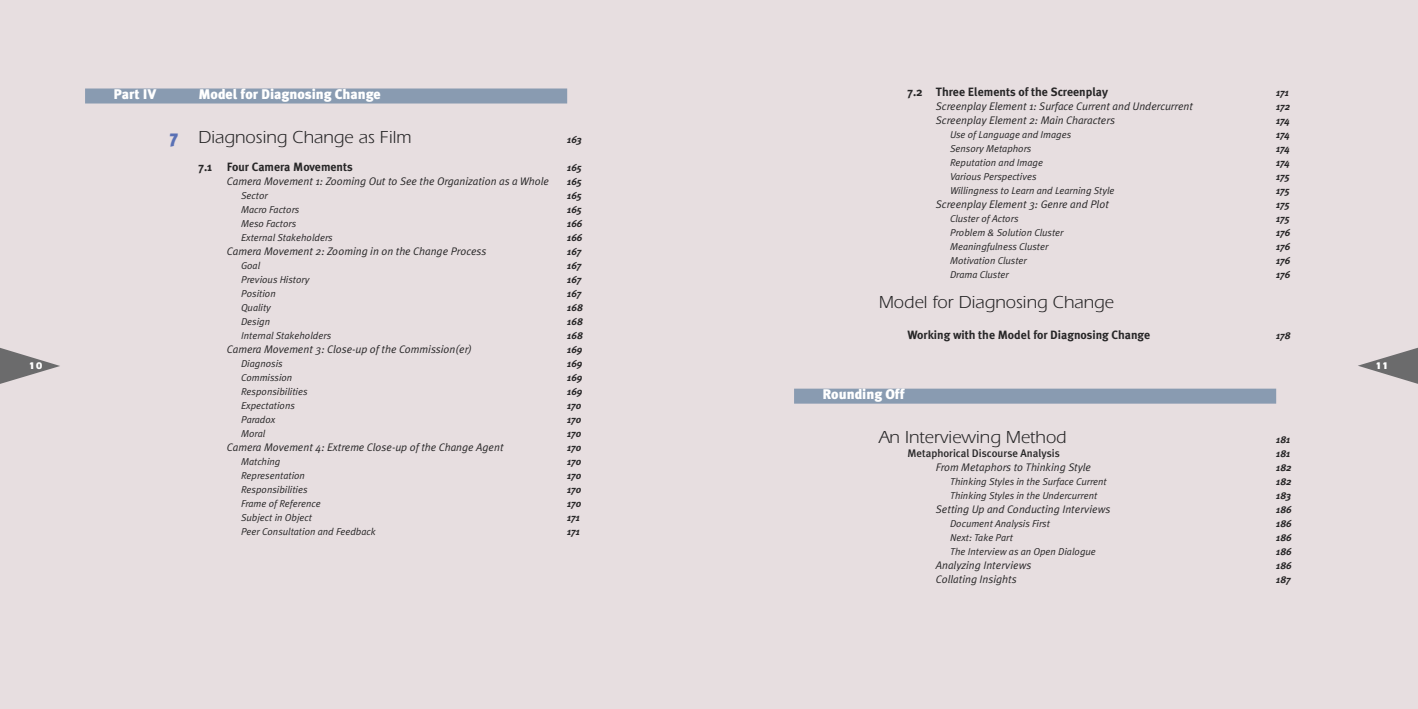
<style>
.page{position:relative;width:1418px;height:709px;background:#fff}
.page>*{position:absolute;margin:0;border:0;box-sizing:border-box;transform-origin:0 0}
.t1{font:18px "Itc Eras";color:#272627}
.t2{font:900 14px "Meta Plus";color:#fff}
.t3{font:700 12px "Meta Plus";color:#272627}
.t4{font:italic 11px "Meta Plus Normal";color:#272627}
.t5{font:500 11px "Meta Plus";color:#272627}
.t6{font:italic 10px "Meta Plus Normal";color:#272627}
.t7{font:italic 700 10px "Meta Plus";color:#272627}
.t8{font:700 10px "Itc Eras";color:#fff}
.s1{font-family:"Meta Plus";font-weight:900;color:#5a71b5}
</style>
<div class="page">
<div style="left:0;top:0;width:709px;height:709px;background:#e7dee0"></div>
<div style="left:709px;top:0;width:708px;height:709px;background:#e7dee0"></div>
<svg style="left:1358px;top:348px;width:59px;height:36px"></svg>
<div style="left:794px;top:388px;width:482px;height:15px;background:#899bb1"></div>
<svg style="left:0;top:348px;width:60px;height:36px"></svg>
<div style="left:85px;top:88px;width:482px;height:15px;background:#899bb1"></div>
<p class="t8" style="left:29px;top:362px;width:15px">10</p>
<h2 class="t2" style="left:113px;top:86px;width:44px">Part IV</h2>
<h2 class="t2" style="left:198px;top:86px;width:184px">Model for Diagnosing Change</h2>
<h1 class="t1" style="left:170px;top:131px;width:243px"><span class="s1">7</span> Diagnosing Change as Film</h1>
<p class="t7" style="left:567px;top:134px;width:16px">163</p>
<p class="t3" style="left:198px;top:160px;width:156px">7.1 Four Camera Movements</p>
<p class="t7" style="left:567px;top:162px;width:16px">165</p>
<p class="t4" style="left:227px;top:175px;width:324px">Camera Movement 1: Zooming Out to See the Organization as a Whole</p>
<p class="t7" style="left:567px;top:176px;width:16px">165</p>
<p class="t6" style="left:241px;top:190px;width:28px">Sector</p>
<p class="t7" style="left:567px;top:190px;width:16px">165</p>
<p class="t6" style="left:241px;top:204px;width:60px">Macro Factors</p>
<p class="t7" style="left:567px;top:204px;width:16px">165</p>
<p class="t6" style="left:241px;top:218px;width:57px">Meso Factors</p>
<p class="t7" style="left:567px;top:218px;width:17px">166</p>
<p class="t6" style="left:241px;top:232px;width:93px">External Stakeholders</p>
<p class="t7" style="left:567px;top:232px;width:17px">166</p>
<p class="t4" style="left:227px;top:245px;width:261px">Camera Movement 2: Zooming in on the Change Process</p>
<p class="t7" style="left:567px;top:246px;width:16px">167</p>
<p class="t6" style="left:241px;top:260px;width:21px">Goal</p>
<p class="t7" style="left:567px;top:260px;width:16px">167</p>
<p class="t6" style="left:241px;top:274px;width:70px">Previous History</p>
<p class="t7" style="left:567px;top:274px;width:16px">167</p>
<p class="t6" style="left:241px;top:288px;width:36px">Position</p>
<p class="t7" style="left:567px;top:288px;width:16px">167</p>
<p class="t6" style="left:241px;top:302px;width:31px">Quality</p>
<p class="t7" style="left:567px;top:302px;width:17px">168</p>
<p class="t6" style="left:241px;top:316px;width:31px">Design</p>
<p class="t7" style="left:567px;top:316px;width:17px">168</p>
<p class="t6" style="left:241px;top:330px;width:92px">Internal Stakeholders</p>
<p class="t7" style="left:567px;top:330px;width:17px">168</p>
<p class="t4" style="left:227px;top:343px;width:247px">Camera Movement 3: Close-up of the Commission(er)</p>
<p class="t7" style="left:567px;top:344px;width:17px">169</p>
<p class="t6" style="left:241px;top:358px;width:43px">Diagnosis</p>
<p class="t7" style="left:567px;top:358px;width:17px">169</p>
<p class="t6" style="left:241px;top:372px;width:53px">Commission</p>
<p class="t7" style="left:567px;top:372px;width:17px">169</p>
<p class="t6" style="left:241px;top:386px;width:68px">Responsibilities</p>
<p class="t7" style="left:567px;top:386px;width:17px">169</p>
<p class="t6" style="left:241px;top:400px;width:55px">Expectations</p>
<p class="t7" style="left:567px;top:400px;width:15px">170</p>
<p class="t6" style="left:241px;top:414px;width:36px">Paradox</p>
<p class="t7" style="left:567px;top:414px;width:15px">170</p>
<p class="t6" style="left:241px;top:428px;width:26px">Moral</p>
<p class="t7" style="left:567px;top:428px;width:15px">170</p>
<p class="t4" style="left:227px;top:441px;width:278px">Camera Movement 4: Extreme Close-up of the Change Agent</p>
<p class="t7" style="left:567px;top:442px;width:15px">170</p>
<p class="t6" style="left:241px;top:456px;width:41px">Matching</p>
<p class="t7" style="left:567px;top:456px;width:15px">170</p>
<p class="t6" style="left:241px;top:470px;width:65px">Representation</p>
<p class="t7" style="left:567px;top:470px;width:15px">170</p>
<p class="t6" style="left:241px;top:484px;width:68px">Responsibilities</p>
<p class="t7" style="left:567px;top:484px;width:15px">170</p>
<p class="t6" style="left:241px;top:498px;width:81px">Frame of Reference</p>
<p class="t7" style="left:567px;top:498px;width:15px">170</p>
<p class="t6" style="left:241px;top:512px;width:72px">Subject in Object</p>
<p class="t7" style="left:567px;top:512px;width:14px">171</p>
<p class="t6" style="left:241px;top:526px;width:136px">Peer Consultation and Feedback</p>
<p class="t7" style="left:567px;top:526px;width:14px">171</p>
<p class="t3" style="left:907px;top:85px;width:202px">7.2 Three Elements of the Screenplay</p>
<p class="t7" style="left:1276px;top:87px;width:14px">171</p>
<p class="t4" style="left:935px;top:100px;width:259px">Screenplay Element 1: Surface Current and Undercurrent</p>
<p class="t7" style="left:1276px;top:101px;width:15px">172</p>
<p class="t4" style="left:935px;top:114px;width:180px">Screenplay Element 2: Main Characters</p>
<p class="t7" style="left:1276px;top:115px;width:15px">174</p>
<p class="t6" style="left:950px;top:129px;width:123px">Use of Language and Images</p>
<p class="t7" style="left:1276px;top:129px;width:15px">174</p>
<p class="t6" style="left:950px;top:143px;width:83px">Sensory Metaphors</p>
<p class="t7" style="left:1276px;top:143px;width:15px">174</p>
<p class="t6" style="left:950px;top:157px;width:94px">Reputation and Image</p>
<p class="t7" style="left:1276px;top:157px;width:15px">174</p>
<p class="t6" style="left:950px;top:171px;width:88px">Various Perspectives</p>
<p class="t7" style="left:1276px;top:171px;width:15px">175</p>
<p class="t6" style="left:950px;top:185px;width:166px">Willingness to Learn and Learning Style</p>
<p class="t7" style="left:1276px;top:185px;width:15px">175</p>
<p class="t4" style="left:935px;top:198px;width:174px">Screenplay Element 3: Genre and Plot</p>
<p class="t7" style="left:1276px;top:199px;width:15px">175</p>
<p class="t6" style="left:950px;top:213px;width:70px">Cluster ofActors</p>
<p class="t7" style="left:1276px;top:213px;width:15px">175</p>
<p class="t6" style="left:950px;top:227px;width:115px">Problem &amp; Solution Cluster</p>
<p class="t7" style="left:1276px;top:227px;width:16px">176</p>
<p class="t6" style="left:950px;top:241px;width:100px">Meaningfulness Cluster</p>
<p class="t7" style="left:1276px;top:241px;width:16px">176</p>
<p class="t6" style="left:950px;top:255px;width:78px">Motivation Cluster</p>
<p class="t7" style="left:1276px;top:255px;width:16px">176</p>
<p class="t6" style="left:950px;top:269px;width:60px">Drama Cluster</p>
<p class="t7" style="left:1276px;top:269px;width:16px">176</p>
<h1 class="t1" style="left:879px;top:296px;width:236px">Model for Diagnosing Change</h1>
<p class="t3" style="left:907px;top:328px;width:244px">Working with the Model for Diagnosing Change</p>
<p class="t7" style="left:1276px;top:330px;width:16px">178</p>
<h2 class="t2" style="left:822px;top:386px;width:84px">Rounding Off</h2>
<h1 class="t1" style="left:879px;top:431px;width:189px">An Interviewing Method</h1>
<p class="t7" style="left:1276px;top:434px;width:16px">181</p>
<p class="t5" style="left:907px;top:447px;width:154px">Metaphorical Discourse Analysis</p>
<p class="t7" style="left:1276px;top:448px;width:16px">181</p>
<p class="t4" style="left:935px;top:461px;width:157px">From Metaphors to Thinking Style</p>
<p class="t7" style="left:1276px;top:462px;width:17px">182</p>
<p class="t6" style="left:950px;top:476px;width:158px">Thinking Styles in the Surface Current</p>
<p class="t7" style="left:1276px;top:476px;width:17px">182</p>
<p class="t6" style="left:950px;top:490px;width:149px">Thinking Styles in the Undercurrent</p>
<p class="t7" style="left:1276px;top:490px;width:17px">183</p>
<p class="t4" style="left:935px;top:503px;width:176px">Setting Up and Conducting Interviews</p>
<p class="t7" style="left:1276px;top:504px;width:17px">186</p>
<p class="t6" style="left:950px;top:518px;width:101px">Document Analysis First</p>
<p class="t7" style="left:1276px;top:518px;width:17px">186</p>
<p class="t6" style="left:950px;top:532px;width:64px">Next: Take Part</p>
<p class="t7" style="left:1276px;top:532px;width:17px">186</p>
<p class="t6" style="left:950px;top:546px;width:147px">The Interview as an Open Dialogue</p>
<p class="t7" style="left:1276px;top:546px;width:17px">186</p>
<p class="t4" style="left:935px;top:559px;width:97px">Analyzing Interviews</p>
<p class="t7" style="left:1276px;top:560px;width:17px">186</p>
<p class="t4" style="left:935px;top:573px;width:82px">Collating Insights</p>
<p class="t7" style="left:1276px;top:574px;width:16px">187</p>
<p class="t8" style="left:1375px;top:362px;width:15px">11</p>
</div>
